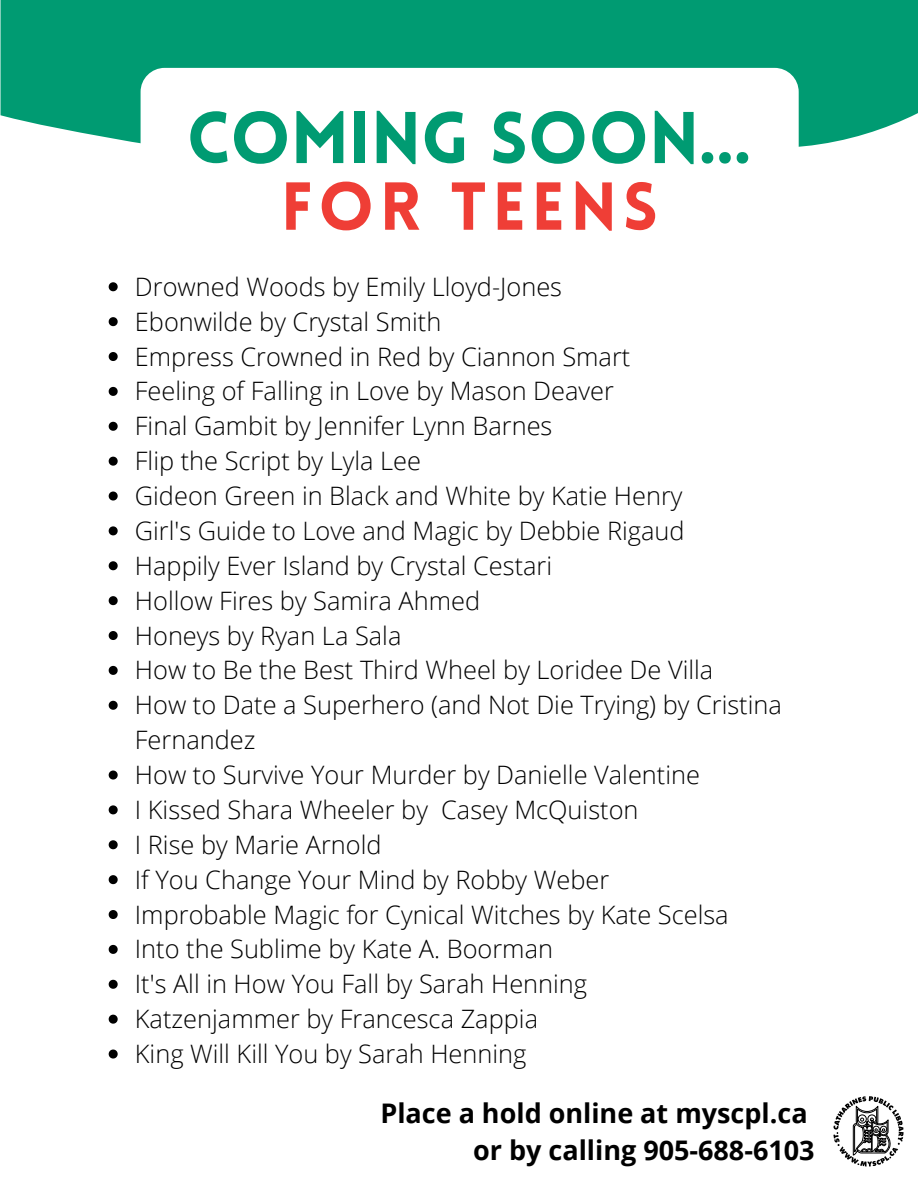
<style>
.page{position:relative;width:918px;height:1188px;background:#fff}
.page>*{position:absolute;margin:0;border:0;box-sizing:border-box;transform-origin:0 0}
.t1{font:900 71.55px "Lovelo";color:#009b72}
.t2{font:900 66.3px "Lovelo";letter-spacing:.085em;color:#ef3e36}
.t3{font:700 27px "Open Sans";color:#000}
.t4{font:300 25.35px/34.8px "Open Sans";color:#000}
</style>
<div class="page">
<div style="left:1px;top:0;width:917px;height:147px;background:#009b72"></div>
<div style="left:141px;top:68px;width:658px;height:238px;background:#fff;border-radius:24px"></div>
<svg style="left:833px;top:1096px;width:71px;height:71px"></svg>
<svg style="left:109px;top:282px;width:9px;height:9px"></svg>
<svg style="left:109px;top:317px;width:9px;height:9px"></svg>
<svg style="left:109px;top:352px;width:9px;height:9px"></svg>
<svg style="left:109px;top:387px;width:9px;height:9px"></svg>
<svg style="left:109px;top:422px;width:9px;height:9px"></svg>
<svg style="left:109px;top:457px;width:9px;height:9px"></svg>
<svg style="left:109px;top:492px;width:9px;height:9px"></svg>
<svg style="left:109px;top:526px;width:9px;height:9px"></svg>
<svg style="left:109px;top:561px;width:9px;height:9px"></svg>
<svg style="left:109px;top:596px;width:9px;height:9px"></svg>
<svg style="left:109px;top:631px;width:9px;height:9px"></svg>
<svg style="left:109px;top:666px;width:9px;height:9px"></svg>
<svg style="left:109px;top:701px;width:9px;height:9px"></svg>
<svg style="left:109px;top:771px;width:9px;height:9px"></svg>
<svg style="left:109px;top:805px;width:9px;height:9px"></svg>
<svg style="left:109px;top:840px;width:9px;height:9px"></svg>
<svg style="left:109px;top:875px;width:9px;height:9px"></svg>
<svg style="left:109px;top:910px;width:9px;height:9px"></svg>
<svg style="left:109px;top:945px;width:9px;height:9px"></svg>
<svg style="left:109px;top:980px;width:9px;height:9px"></svg>
<svg style="left:109px;top:1015px;width:9px;height:9px"></svg>
<svg style="left:109px;top:1050px;width:9px;height:9px"></svg>
<p class="t1" style="left:187px;top:109px;width:566px">COMING SOON...</p>
<p class="t2" style="left:281px;top:180px;width:378px">FOR TEENS</p>
<p class="t4" style="left:135px;top:269px;width:429px">Drowned Woods by Emily Lloyd-Jones</p>
<p class="t4" style="left:135px;top:303px;width:308px">Ebonwilde by Crystal Smith</p>
<p class="t4" style="left:135px;top:338px;width:497px">Empress Crowned in Red by Ciannon Smart</p>
<p class="t4" style="left:135px;top:373px;width:481px">Feeling of Falling in Love by Mason Deaver</p>
<p class="t4" style="left:135px;top:408px;width:419px">Final Gambit by Jennifer Lynn Barnes</p>
<p class="t4" style="left:135px;top:443px;width:288px">Flip the Script by Lyla Lee</p>
<p class="t4" style="left:135px;top:478px;width:549px">Gideon Green in Black and White by Katie Henry</p>
<p class="t4" style="left:135px;top:513px;width:551px">Girl's Guide to Love and Magic by Debbie Rigaud</p>
<p class="t4" style="left:135px;top:548px;width:419px">Happily Ever Island by Crystal Cestari</p>
<p class="t4" style="left:135px;top:582px;width:347px">Hollow Fires by Samira Ahmed</p>
<p class="t4" style="left:135px;top:617px;width:268px">Honeys by Ryan La Sala</p>
<p class="t4" style="left:135px;top:652px;width:580px">How to Be the Best Third Wheel by Loridee De Villa</p>
<p class="t4" style="left:135px;top:687px;width:648px">How to Date a Superhero (and Not Die Trying) by Cristina<br>Fernandez</p>
<p class="t4" style="left:135px;top:757px;width:567px">How to Survive Your Murder by Danielle Valentine</p>
<p class="t4" style="left:135px;top:792px;width:505px">I Kissed Shara Wheeler by Casey McQuiston</p>
<p class="t4" style="left:135px;top:827px;width:248px">I Rise by Marie Arnold</p>
<p class="t4" style="left:135px;top:861px;width:476px">If You Change Your Mind by Robby Weber</p>
<p class="t4" style="left:135px;top:896px;width:595px">Improbable Magic for Cynical Witches by Kate Scelsa</p>
<p class="t4" style="left:135px;top:931px;width:420px">Into the Sublime by Kate A. Boorman</p>
<p class="t4" style="left:135px;top:966px;width:454px">It's All in How You Fall by Sarah Henning</p>
<p class="t4" style="left:135px;top:1001px;width:405px">Katzenjammer by Francesca Zappia</p>
<p class="t4" style="left:135px;top:1036px;width:393px">King Will Kill You by Sarah Henning</p>
<p class="t3" style="left:380px;top:1094px;width:429px">Place a hold online at myscpl.ca</p>
<p class="t3" style="left:473px;top:1131px;width:343px">or by calling 905-688-6103</p>
</div>
